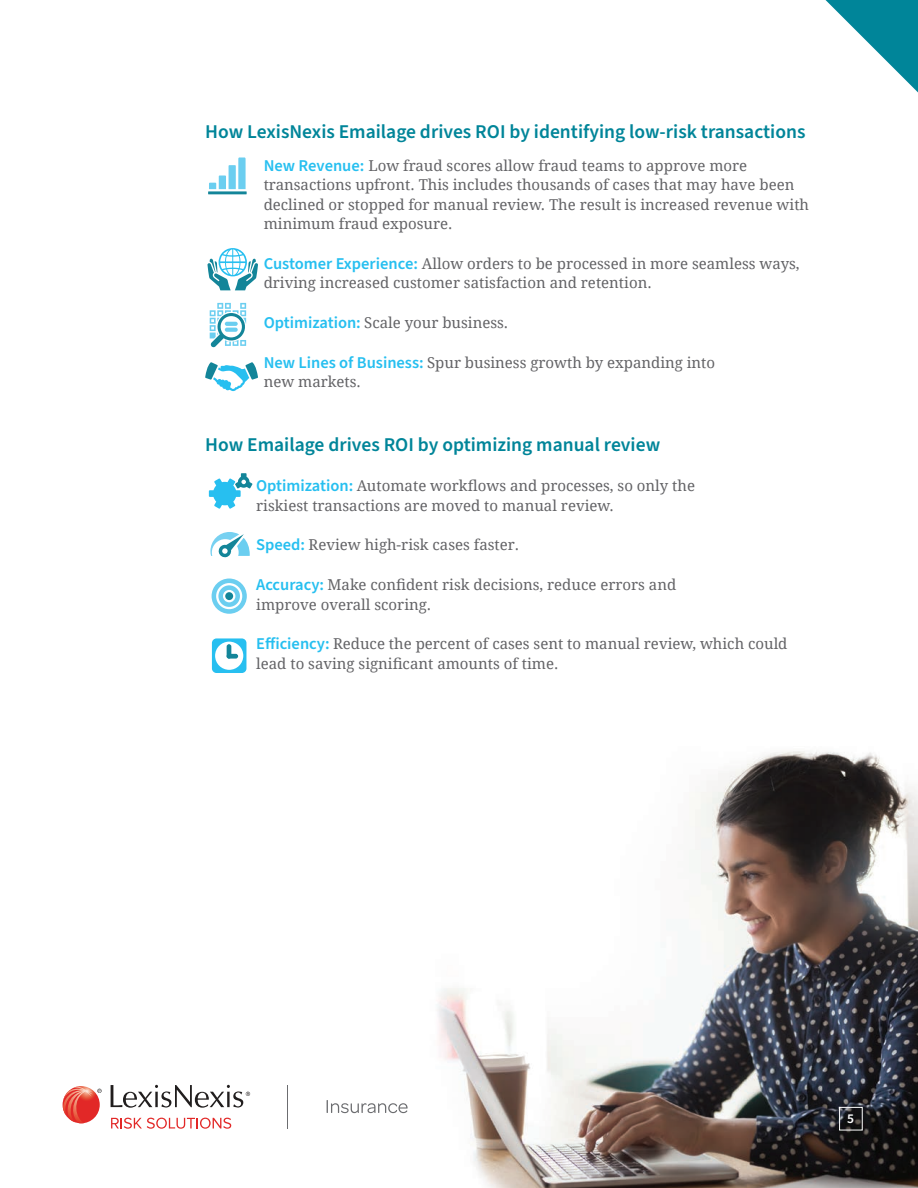
<style>
.page{position:relative;width:918px;height:1188px;background:#fff}
.page>*{position:absolute;margin:0;border:0;box-sizing:border-box;transform-origin:0 0}
.Content_-_Subhead_co{font:600 19.5px "Source Sans Pro";color:#008599}
.Icon_indent{font:15px/19.5px "Droid Serif";color:#636366}
.Page_Numbers{font:600 13.5px "Source Sans Pro";color:#fff}
.s1{font-family:"Source Sans Pro";font-weight:600;font-size:16.5px;color:#26bff0}
</style>
<div class="page">
<svg style="left:826px;top:0;width:92px;height:92px"></svg>
<img style="left:437px;top:751px;width:481px;height:437px">
<svg style="left:209px;top:157px;width:37px;height:32px"></svg>
<hr style="left:208px;top:191px;width:39px;height:3px;background:#138599">
<svg style="left:207px;top:248px;width:51px;height:42px"></svg>
<svg style="left:210px;top:303px;width:36px;height:44px"></svg>
<svg style="left:205px;top:362px;width:53px;height:29px"></svg>
<svg style="left:208px;top:473px;width:44px;height:36px"></svg>
<svg style="left:210px;top:532px;width:40px;height:25px"></svg>
<svg style="left:212px;top:579px;width:35px;height:35px"></svg>
<div style="left:225px;top:592px;width:8px;height:8px;background:#138599;border-radius:50%"></div>
<svg style="left:212px;top:638px;width:34px;height:35px"></svg>
<div style="left:227px;top:654px;width:11px;height:5px;background:#138599;border-radius:2px"></div>
<hr style="left:227px;top:644px;width:4px;height:15px;background:#138599;border-radius:2px">
<svg style="left:111px;top:1118px;width:120px;height:11px"></svg>
<svg style="left:111px;top:1085px;width:139px;height:23px"></svg>
<svg style="left:63px;top:1087px;width:39px;height:36px"></svg>
<hr style="left:287px;top:1085px;width:1px;height:44px;background:#6c6d70">
<svg style="left:327px;top:1100px;width:81px;height:13px"></svg>
<div style="left:839px;top:1107px;width:24px;height:23px;border:1px solid #fff"></div>
<p class="Content_-_Subhead_co" style="left:205px;top:118px;width:602px">How LexisNexis Emailage drives ROI by identifying low-risk transactions</p>
<p class="Icon_indent" style="left:264px;top:155px;width:547px"><span class="s1">New Revenue:</span> Low fraud scores allow fraud teams to approve more transactions upfront. This includes thousands of cases that may have been declined or stopped for manual review. The result is increased revenue with minimum fraud exposure.</p>
<p class="Icon_indent" style="left:264px;top:253px;width:537px"><span class="s1">Customer Experience:</span> Allow orders to be processed in more seamless ways, driving increased customer satisfaction and retention.</p>
<p class="Icon_indent" style="left:264px;top:313px;width:246px"><span class="s1">Optimization:</span> Scale your business.</p>
<p class="Icon_indent" style="left:264px;top:352px;width:453px"><span class="s1">New Lines of Business:</span> Spur business growth by expanding into new markets.</p>
<p class="Content_-_Subhead_co" style="left:205px;top:432px;width:457px">How Emailage drives ROI by optimizing manual review</p>
<p class="Icon_indent" style="left:256px;top:476px;width:440px"><span class="s1">Optimization:</span> Automate workflows and processes, so only the riskiest transactions are moved to manual review.</p>
<p class="Icon_indent" style="left:256px;top:535px;width:265px"><span class="s1">Speed:</span> Review high-risk cases faster.</p>
<p class="Icon_indent" style="left:256px;top:575px;width:422px"><span class="s1">Accuracy:</span> Make confident risk decisions, reduce errors and improve overall scoring.</p>
<p class="Icon_indent" style="left:256px;top:634px;width:533px"><span class="s1">Efficiency:</span> Reduce the percent of cases sent to manual review, which could lead to saving significant amounts of time.</p>
<p class="Page_Numbers" style="left:847px;top:1110px;width:8px">5</p>
</div>
